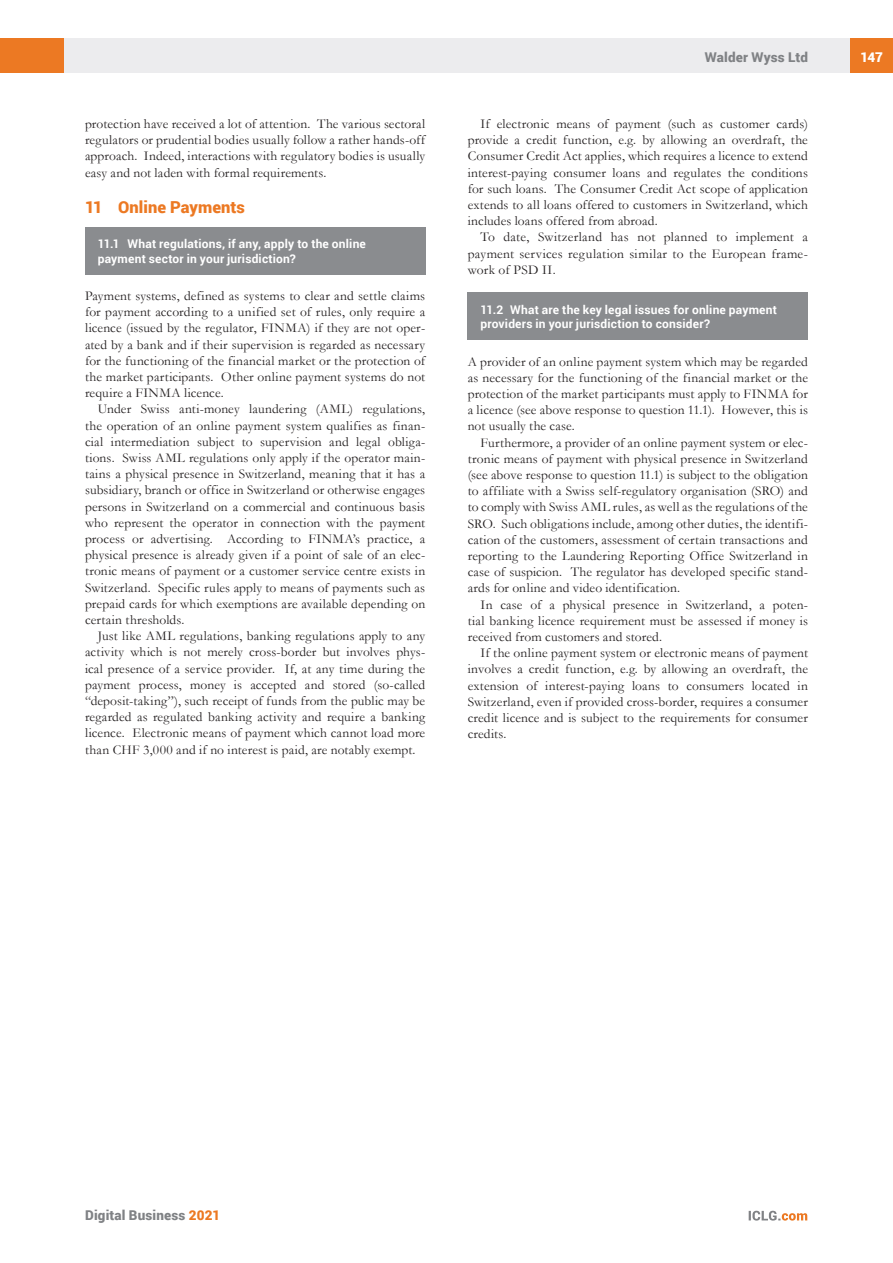
<style>
.page{position:relative;width:893px;height:1263px;background:#fff}
.page>*{position:absolute;margin:0;border:0;box-sizing:border-box;transform-origin:0 0}
.t1{font:900 16.5px "Roboto";letter-spacing:.005em;color:#ec7923}
.t2{font:13.5px/16.2px "Garamond";letter-spacing:.01em;color:#231f20;text-align:justify}
.t3{font:900 13.5px "Roboto";letter-spacing:.01em;color:#808285}
.t4{font:900 13.5px "Roboto";color:#fff}
.t5{font:700 12px/14.4px "Roboto";letter-spacing:.015em;color:#fff}
.s1{color:#ec7923}
</style>
<div class="page">
<div style="left:64px;top:38px;width:786px;height:34px;background:#ececee"></div>
<div style="left:850px;top:38px;width:43px;height:34px;background:#ec7923"></div>
<div style="left:0;top:38px;width:64px;height:34px;background:#ec7923"></div>
<svg style="left:749px;top:1211px;width:58px;height:9px"></svg>
<div style="left:468px;top:293px;width:340px;height:47px;background:#8a8c8f"></div>
<div style="left:85px;top:227px;width:340px;height:47px;background:#8a8c8f"></div>
<p class="t2" style="left:85px;top:115px;width:342px">protection have received a lot of attention. The various sectoral regulators or prudential bodies usually follow a rather hands-off approach. Indeed, interactions with regulatory bodies is usually easy and not laden with formal requirements.</p>
<p class="t1" style="left:85px;top:195px;width:162px">11 Online Payments</p>
<p class="t5" style="left:98px;top:236px;width:270px">11.1 What regulations, if any, apply to the online payment sector in your jurisdiction?</p>
<p class="t2" style="left:85px;top:287px;width:342px">Payment systems, defined as systems to clear and settle claims for payment according to a unified set of rules, only require a licence (issued by the regulator, FINMA) if they are not oper&shy;ated by a bank and if their supervision is regarded as necessary for the functioning of the financial market or the protection of the market participants. Other online payment systems do not require a FINMA licence.</p>
<p class="t2" style="left:85px;top:401px;width:342px;text-indent:13px">Under Swiss anti-money laundering (AML) regulations, the operation of an online payment system qualifies as finan&shy;cial intermediation subject to supervision and legal obliga&shy;tions. Swiss AML regulations only apply if the operator main&shy;tains a physical presence in Switzerland, meaning that it has a subsidiary, branch or office in Switzerland or otherwise engages persons in Switzerland on a commercial and continuous basis who represent the operator in connection with the payment process or advertising. According to FINMA’s practice, a physical presence is already given if a point of sale of an elec&shy;tronic means of payment or a customer service centre exists in Switzerland. Specific rules apply to means of payments such as prepaid cards for which exemptions are available depending on certain thresholds.</p>
<p class="t2" style="left:85px;top:628px;width:342px;text-indent:13px">Just like AML regulations, banking regulations apply to any activity which is not merely cross-border but involves phys&shy;ical presence of a service provider. If, at any time during the payment process, money is accepted and stored (so-called “deposit-taking”), such receipt of funds from the public may be regarded as regulated banking activity and require a banking licence. Electronic means of payment which cannot load more than CHF 3,000 and if no interest is paid, are notably exempt.</p>
<p class="t3" style="left:705px;top:48px;width:105px">Walder Wyss Ltd</p>
<p class="t4" style="left:860px;top:48px;width:24px">147</p>
<p class="t2" style="left:468px;top:115px;width:342px;text-indent:13px">If electronic means of payment (such as customer cards) provide a credit function, e.g. by allowing an overdraft, the Consumer Credit Act applies, which requires a licence to extend interest-paying consumer loans and regulates the conditions for such loans. The Consumer Credit Act scope of application extends to all loans offered to customers in Switzerland, which includes loans offered from abroad.</p>
<p class="t2" style="left:468px;top:229px;width:342px;text-indent:13px">To date, Switzerland has not planned to implement a payment services regulation similar to the European frame&shy;work of PSD II.</p>
<p class="t5" style="left:480px;top:302px;width:298px">11.2 What are the key legal issues for online payment providers in your jurisdiction to consider?</p>
<p class="t2" style="left:468px;top:353px;width:342px">A provider of an online payment system which may be regarded as necessary for the functioning of the financial market or the protection of the market participants must apply to FINMA for a licence (see above response to question 11.1). However, this is not usually the case.</p>
<p class="t2" style="left:468px;top:434px;width:342px;text-indent:13px">Furthermore, a provider of an online payment system or elec&shy;tronic means of payment with physical presence in Switzerland (see above response to question 11.1) is subject to the obligation to affiliate with a Swiss self-regulatory organisation (SRO) and to comply with Swiss AML rules, as well as the regulations of the SRO. Such obligations include, among other duties, the identifi&shy;cation of the customers, assessment of certain transactions and reporting to the Laundering Reporting Office Switzerland in case of suspicion. The regulator has developed specific stand&shy;ards for online and video identification.</p>
<p class="t2" style="left:468px;top:596px;width:342px;text-indent:13px">In case of a physical presence in Switzerland, a poten&shy;tial banking licence requirement must be assessed if money is received from customers and stored.</p>
<p class="t2" style="left:468px;top:644px;width:342px;text-indent:13px">If the online payment system or electronic means of payment involves a credit function, e.g. by allowing an overdraft, the extension of interest-paying loans to consumers located in Switzerland, even if provided cross-border, requires a consumer credit licence and is subject to the requirements for consumer credits.</p>
<p class="t3" style="left:85px;top:1206px;width:137px">Digital Business <span class="s1">2021</span></p>
</div>
